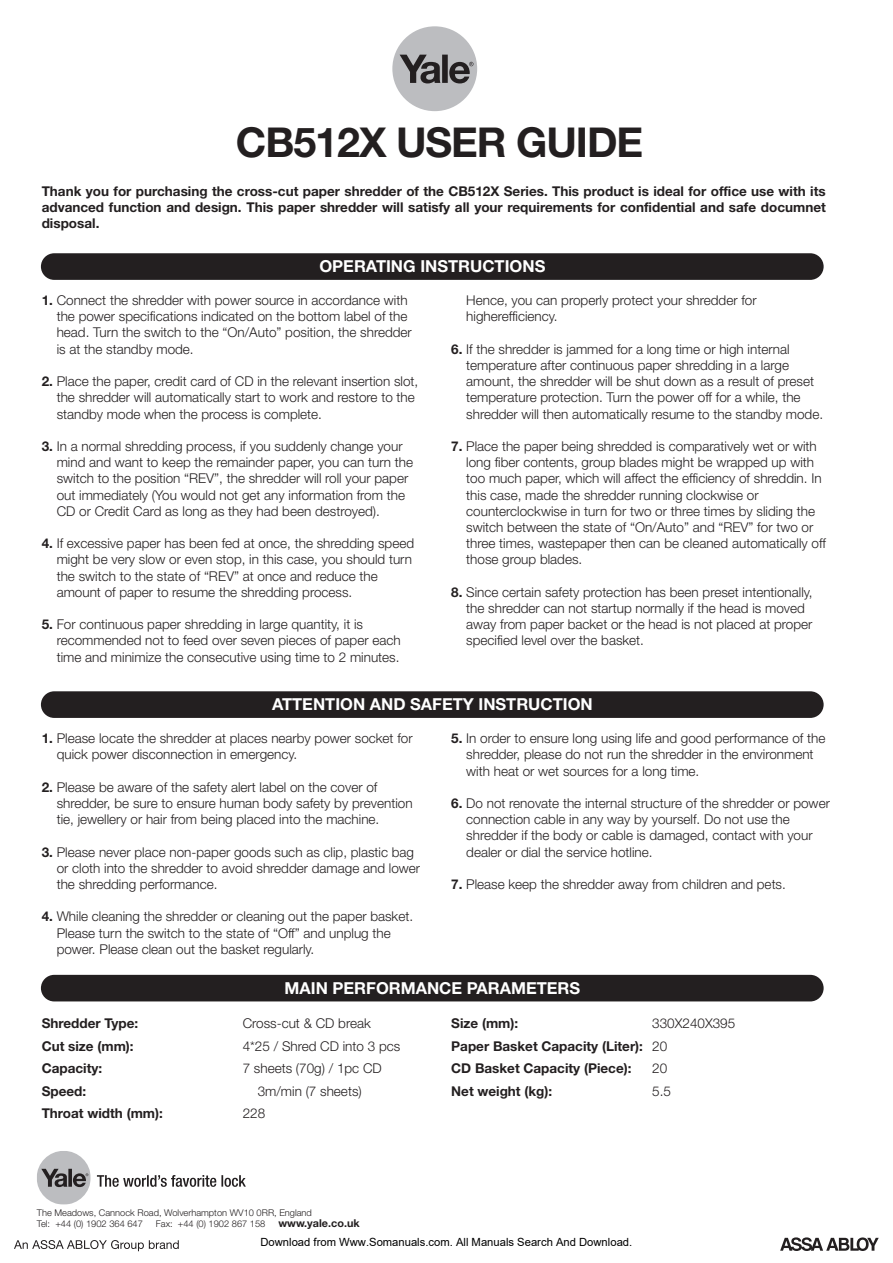
<style>
.page{position:relative;width:893px;height:1263px;background:#fff}
.page>*{position:absolute;margin:0;border:0;box-sizing:border-box;transform-origin:0 0}
.t1{font:700 41.25px "Helvetica Neue";letter-spacing:-.025em;color:#231f20}
.t2{font:700 16.5px "Helvetica Neue";color:#fff}
.t3{font:300 13.5px/16.2px "Helvetica Neue";color:#231f20}
.t4{font:700 13.5px/16.2px "Helvetica Neue";color:#231f20;text-align:justify}
.t5{font:11.25px "Arial";color:#000}
.t6{font:300 9.3px/10.8px "Helvetica Neue";color:#231f20}
.s1{font-weight:700}
.s2{font-weight:300}
.s3{font-weight:700;font-size:10.8px}
</style>
<div class="page">
<div style="left:392px;top:26px;width:85px;height:85px;background:#bcbdc0;border-radius:50%"></div>
<svg style="left:400px;top:55px;width:40px;height:28px"></svg>
<div style="left:442px;top:55px;width:6px;height:28px;background:#231f20"></div>
<svg style="left:449px;top:62px;width:25px;height:21px"></svg>
<svg style="left:41px;top:253px;width:783px;height:27px;background:#272324"></svg>
<svg style="left:41px;top:691px;width:783px;height:27px;background:#272324"></svg>
<div style="left:41px;top:975px;width:783px;height:26px;background:#231f20"></div>
<div style="left:37px;top:1151px;width:54px;height:53px;background:#bcbdc0;border-radius:50%"></div>
<svg style="left:41px;top:1169px;width:26px;height:18px"></svg>
<svg style="left:68px;top:1169px;width:4px;height:18px"></svg>
<svg style="left:73px;top:1173px;width:15px;height:14px"></svg>
<svg style="left:780px;top:1237px;width:99px;height:14px"></svg>
<svg style="left:14px;top:1240px;width:165px;height:11px"></svg>
<svg style="left:97px;top:1175px;width:149px;height:12px"></svg>
<h1 class="t1" style="left:236px;top:117px;width:409px">CB512X USER GUIDE</h1>
<p class="t4" style="left:42px;top:183px;width:786px">Thank you for purchasing the cross-cut paper shredder of the CB512X Series. This product is ideal for office use with its advanced function and design. This paper shredder will satisfy all your requirements for confidential and safe documnet disposal.</p>
<p class="t2" style="left:319px;top:256px;width:227px">OPERATING INSTRUCTIONS</p>
<p class="t3" style="left:466px;top:292px;width:292px">Hence, you can properly protect your shredder for higherefficiency.</p>
<p class="t3" style="left:466px;top:340px;width:358px;text-indent:-15px"><span class="s1">6.</span> If the shredder is jammed for a long time or high internal temperature after continuous paper shredding in a large amount, the shredder will be shut down as a result of preset temperature protection. Turn the power off for a while, the shredder will then automatically resume to the standby mode.</p>
<p class="t3" style="left:466px;top:438px;width:361px;text-indent:-15px"><span class="s1">7.</span> Place the paper being shredded is comparatively wet or with long fiber contents, group blades might be wrapped up with too much paper, which will affect the efficiency of shreddin. In this case, made the shredder running clockwise or counterclockwise in turn for two or three times by sliding the switch between the state of “On/Auto” and “REV” for two or three times, wastepaper then can be cleaned automatically off those group blades.</p>
<p class="t3" style="left:466px;top:583px;width:348px;text-indent:-15px"><span class="s1">8.</span> Since certain safety protection has been preset intentionally, the shredder can not startup normally if the head is moved away from paper backet or the head is not placed at proper specified level over the basket.</p>
<p class="t3" style="left:57px;top:292px;width:357px;text-indent:-15px"><span class="s1">1.</span> Connect the shredder with power source in accordance with the power specifications indicated on the bottom label of the head. Turn the switch to the “On/Auto” position, the shredder is at the standby mode.</p>
<p class="t3" style="left:57px;top:373px;width:363px;text-indent:-15px"><span class="s1">2.</span> Place the paper, credit card of CD in the relevant insertion slot, the shredder will automatically start to work and restore to the standby mode when the process is complete.</p>
<p class="t3" style="left:57px;top:438px;width:358px;text-indent:-15px"><span class="s1">3.</span> In a normal shredding process, if you suddenly change your mind and want to keep the remainder paper, you can turn the switch to the position “REV”, the shredder will roll your paper out immediately (You would not get any information from the CD or Credit Card as long as they had been destroyed).</p>
<p class="t3" style="left:57px;top:535px;width:359px;text-indent:-15px"><span class="s1">4.</span> If excessive paper has been fed at once, the shredding speed might be very slow or even stop, in this case, you should turn the switch to the state of “REV” at once and reduce the amount of paper to resume the shredding process.</p>
<p class="t3" style="left:57px;top:616px;width:345px;text-indent:-15px"><span class="s1">5.</span> For continuous paper shredding in large quantity, it is recommended not to feed over seven pieces of paper each time and minimize the consecutive using time to 2 minutes.</p>
<p class="t2" style="left:272px;top:694px;width:322px">ATTENTION AND SAFETY INSTRUCTION</p>
<p class="t3" style="left:57px;top:730px;width:357px;text-indent:-15px"><span class="s1">1.</span> Please locate the shredder at places nearby power socket for quick power disconnection in emergency.</p>
<p class="t3" style="left:57px;top:778px;width:357px;text-indent:-15px"><span class="s1">2.</span> Please be aware of the safety alert label on the cover of shredder, be sure to ensure human body safety by prevention tie, jewellery or hair from being placed into the machine.</p>
<p class="t3" style="left:57px;top:843px;width:365px;text-indent:-15px"><span class="s1">3.</span> Please never place non-paper goods such as clip, plastic bag or cloth into the shredder to avoid shredder damage and lower the shredding performance.</p>
<p class="t3" style="left:57px;top:908px;width:358px;text-indent:-15px"><span class="s1">4.</span> While cleaning the shredder or cleaning out the paper basket.<br>Please turn the switch to the state of “Off” and unplug the power. Please clean out the basket regularly.</p>
<p class="t3" style="left:466px;top:730px;width:361px;text-indent:-15px"><span class="s1">5.</span> In order to ensure long using life and good performance of the shredder, please do not run the shredder in the environment with heat or wet sources for a long time.</p>
<p class="t3" style="left:466px;top:795px;width:365px;text-indent:-15px"><span class="s1">6.</span> Do not renovate the internal structure of the shredder or power connection cable in any way by yourself. Do not use the shredder if the body or cable is damaged, contact with your dealer or dial the service hotline.</p>
<p class="t3" style="left:451px;top:876px;width:336px"><span class="s1">7.</span> Please keep the shredder away from children and pets.</p>
<p class="t2" style="left:285px;top:978px;width:297px">MAIN PERFORMANCE PARAMETERS</p>
<p class="t4" style="left:42px;top:1015px;width:98px">Shredder Type:</p>
<p class="t3" style="left:243px;top:1015px;width:130px">Cross-cut &amp; CD break</p>
<p class="t4" style="left:42px;top:1037px;width:93px">Cut size (mm):</p>
<p class="t3" style="left:243px;top:1037px;width:159px">4*25 / Shred CD into 3 pcs</p>
<p class="t4" style="left:42px;top:1060px;width:62px">Capacity:</p>
<p class="t3" style="left:243px;top:1060px;width:141px">7 sheets (70g) / 1pc CD</p>
<p class="t4" style="left:42px;top:1082px;width:46px">Speed:</p>
<p class="t3" style="left:258px;top:1082px;width:106px">3m/min (7 sheets)</p>
<p class="t4" style="left:42px;top:1105px;width:123px">Throat width (mm):</p>
<p class="t3" style="left:243px;top:1105px;width:24px">228</p>
<p class="t4" style="left:451px;top:1015px;width:68px">Size (mm):</p>
<p class="t4" style="left:451px;top:1012px;width:286px;line-height:22.5px;text-align:left;text-indent:201px"><span class="s2">330X240X395<br></span>Paper Basket Capacity (Liter): <span class="s2">20<br></span>CD Basket Capacity (Piece):</p>
<p class="t3" style="left:652px;top:1060px;width:17px">20</p>
<p class="t4" style="left:451px;top:1082px;width:102px">Net weight (kg):</p>
<p class="t3" style="left:652px;top:1082px;width:20px">5.5</p>
<p class="t6" style="left:37px;top:1207px;width:276px">The Meadows, Cannock Road, Wolverhampton WV10 0RR, England<br>Tel: +44 (0) 1902 364 647</p>
<p class="t6" style="left:156px;top:1218px;width:205px">Fax: +44 (0) 1902 867 158 <span class="s3">www.yale.co.uk</span></p>
<p class="t5" style="left:260px;top:1235px;width:373px">Download from Www.Somanuals.com. All Manuals Search And Download.</p>
</div>
